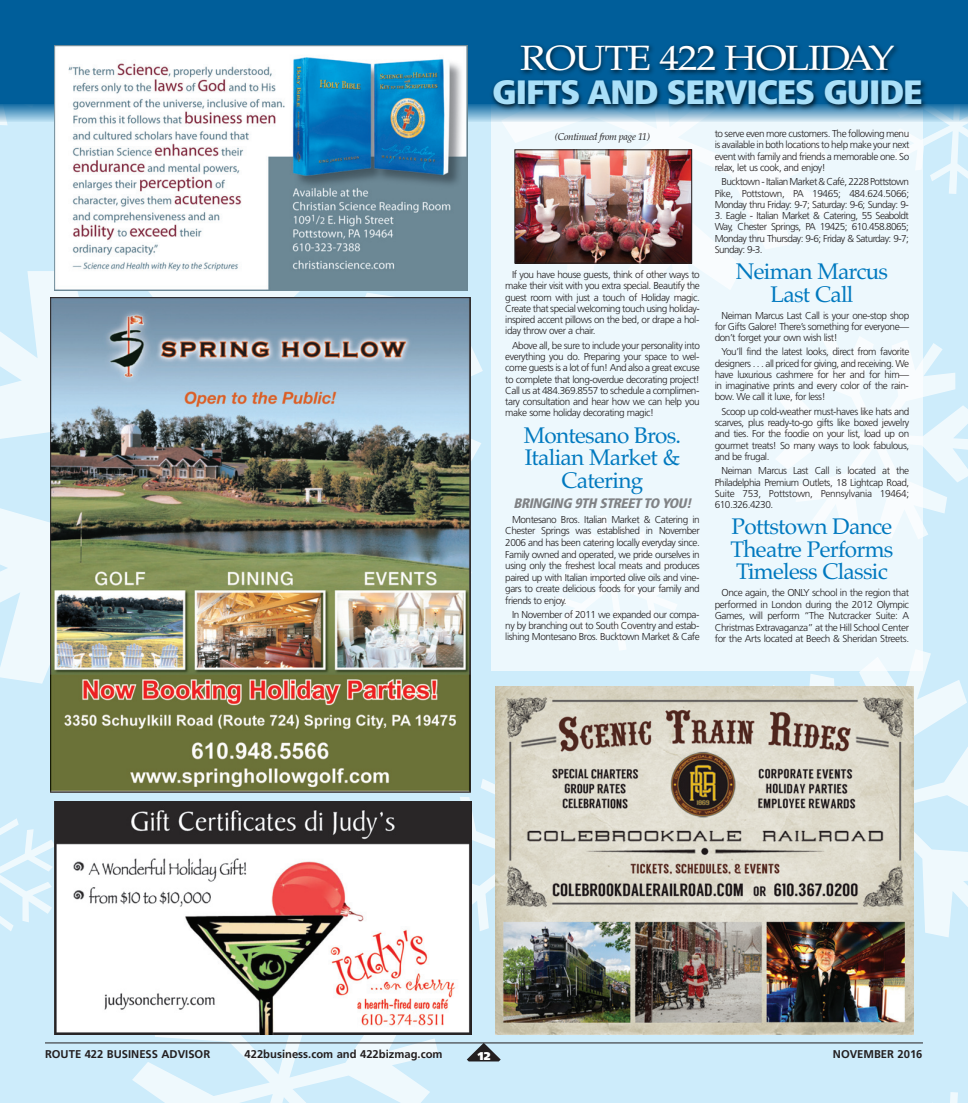
<style>
.page{position:relative;width:968px;height:1103px;background:#fff}
.page>*{position:absolute;margin:0;border:0;box-sizing:border-box;transform-origin:0 0}
.t1{font:35px "Palatino";letter-spacing:-.035em;color:#fff;scale:1.13 1}
.t2{font:900 condensed 33.75px "Frutiger";letter-spacing:-.03em;color:#aae0f9;scale:1.07 1}
.t3{font:22.5px/22.5px "Palatino";letter-spacing:-.03em;color:#0079bf;text-align:center}
.t4{font:italic 900 condensed 13.75px "Frutiger";color:#808285}
.t5{font:700 11.25px "Frutiger";color:#231f20}
.t6{font:900 11.25px "Frutiger";color:#fff}
.t7{font:300 10px/11.2px "Frutiger";letter-spacing:-.045em;color:#231f20;text-align:justify}
.t8{font:italic 10px "Palatino";letter-spacing:-.04em;color:#231f20}
</style>
<div class="page">
<div style="left:0;top:0;width:968px;height:1102px;background:#cdecfb"></div>
<svg style="left:0;top:121px;width:36px;height:5px"></svg>
<svg style="left:0;top:186px;width:483px;height:604px"></svg>
<svg style="left:124px;top:1034px;width:314px;height:68px"></svg>
<svg style="left:922px;top:335px;width:46px;height:204px"></svg>
<svg style="left:431px;top:757px;width:64px;height:197px"></svg>
<svg style="left:950px;top:1092px;width:8px;height:10px"></svg>
<svg style="left:773px;top:649px;width:195px;height:313px"></svg>
<svg style="left:0;top:818px;width:54px;height:113px"></svg>
<svg style="left:922px;top:121px;width:46px;height:73px"></svg>
<svg style="left:467px;top:1043px;width:33px;height:18px"></svg>
<hr style="left:45px;top:1042px;width:877px;height:1px;background:#231f20">
<div style="left:491px;top:0;width:431px;height:671px;background:#edf8fd"></div>
<img style="left:54px;top:801px;width:417px;height:233px">
<img style="left:51px;top:298px;width:419px;height:494px">
<svg style="left:0;top:104px;width:968px;height:17px"></svg>
<div style="left:0;top:0;width:968px;height:104px;background:#005e9a"></div>
<img style="left:495px;top:686px;width:418px;height:348px">
<img style="left:467px;top:44px;width:486px;height:102px">
<img style="left:54px;top:45px;width:413px;height:245px">
<img style="left:516px;top:151px;width:174px;height:110px">
<div style="left:514px;top:149px;width:178px;height:114px;border:1px solid #231f20"></div>
<h1 class="t1" style="left:520px;top:37px;width:333px">ROUTE 422 HOLIDAY</h1>
<h2 class="t2" style="left:492px;top:78px;width:403px">GIFTS AND SERVICES GUIDE</h2>
<p class="t8" style="left:555px;top:131px;width:97px">(Continued from page 11)</p>
<p class="t7" style="left:714px;top:129px;width:196px">to serve even more customers. The following menu is available in both locations to help make your next event with family and friends a memorable one. So relax, let us cook, and enjoy!</p>
<p class="t7" style="left:714px;top:177px;width:196px;text-indent:7px">Bucktown - Italian Market &amp; Café, 2228 Pottstown Pike, Pottstown, PA 19465; 484.624.5066; Monday thru Friday: 9-7; Saturday: 9-6; Sunday: 9-</p>
<p class="t7" style="left:714px;top:211px;width:196px">3. Eagle - Italian Market &amp; Catering, 55 Seaboldt Way, Chester Springs, PA 19425; 610.458.8065; Monday thru Thursday: 9-6; Friday &amp; Saturday: 9-7; Sunday: 9-3.</p>
<h3 class="t3" style="left:735px;top:260px;width:154px">Neiman Marcus<br>Last Call</h3>
<p class="t7" style="left:714px;top:310px;width:196px;text-indent:7px">Neiman Marcus Last Call is your one-stop shop for Gifts Galore! There’s something for everyone— don’t forget your own wish list!</p>
<p class="t7" style="left:714px;top:347px;width:196px;text-indent:7px">You’ll find the latest looks, direct from favorite designers . . . all priced for giving, and receiving. We have luxurious cashmere for her and for him— in imaginative prints and every color of the rain&shy;bow. We call it luxe, for less!</p>
<p class="t7" style="left:714px;top:406px;width:196px;text-indent:7px">Scoop up cold-weather must-haves like hats and scarves, plus ready-to-go gifts like boxed jewelry and ties. For the foodie on your list, load up on gourmet treats! So many ways to look fabulous, and be frugal.</p>
<p class="t7" style="left:714px;top:466px;width:196px;text-indent:7px">Neiman Marcus Last Call is located at the Philadelphia Premium Outlets, 18 Lightcap Road, Suite 753, Pottstown, Pennsylvania 19464; 610.326.4230.</p>
<h3 class="t3" style="left:730px;top:515px;width:164px;text-align:justify">Pottstown Dance Theatre Performs Timeless Classic</h3>
<p class="t7" style="left:714px;top:588px;width:196px;text-indent:7px">Once again, the ONLY school in the region that performed in London during the 2012 Olympic Games, will perform “The Nutcracker Suite: A Christmas Extravaganza” at the Hill School Center for the Arts located at Beech &amp; Sheridan Streets.</p>
<p class="t7" style="left:505px;top:270px;width:196px;text-indent:7px">If you have house guests, think of other ways to make their visit with you extra special. Beautify the guest room with just a touch of Holiday magic.<br>Create that special welcoming touch using holiday&shy;inspired accent pillows on the bed, or drape a hol&shy;iday throw over a chair.</p>
<p class="t7" style="left:505px;top:340px;width:196px;text-indent:7px">Above all, be sure to include your personality into everything you do. Preparing your space to wel&shy;come guests is a lot of fun! And also a great excuse to complete that long-overdue decorating project!<br>Call us at 484.369.8557 to schedule a complimen&shy;tary consultation and hear how we can help you make some holiday decorating magic!</p>
<h3 class="t3" style="left:523px;top:423px;width:159px">Montesano Bros.<br>Italian Market &amp;<br>Catering</h3>
<h3 class="t4" style="left:513px;top:498px;width:182px">BRINGING 9TH STREET TO YOU!</h3>
<p class="t7" style="left:505px;top:514px;width:196px;text-indent:7px">Montesano Bros. Italian Market &amp; Catering in Chester Springs was established in November 2006 and has been catering locally everyday since.<br>Family owned and operated, we pride ourselves in using only the freshest local meats and produces paired up with Italian imported olive oils and vine&shy;gars to create delicious foods for your family and friends to enjoy.</p>
<p class="t7" style="left:505px;top:609px;width:196px;text-indent:7px">In November of 2011 we expanded our compa&shy;ny by branching out to South Coventry and estab&shy;lishing Montesano Bros. Bucktown Market &amp; Cafe</p>
<p class="t5" style="left:45px;top:1049px;width:167px">ROUTE 422 BUSINESS ADVISOR</p>
<p class="t5" style="left:244px;top:1049px;width:199px">422business.com and 422bizmag.com</p>
<p class="t6" style="left:478px;top:1051px;width:14px">12</p>
<p class="t5" style="left:832px;top:1049px;width:91px">NOVEMBER 2016</p>
</div>
